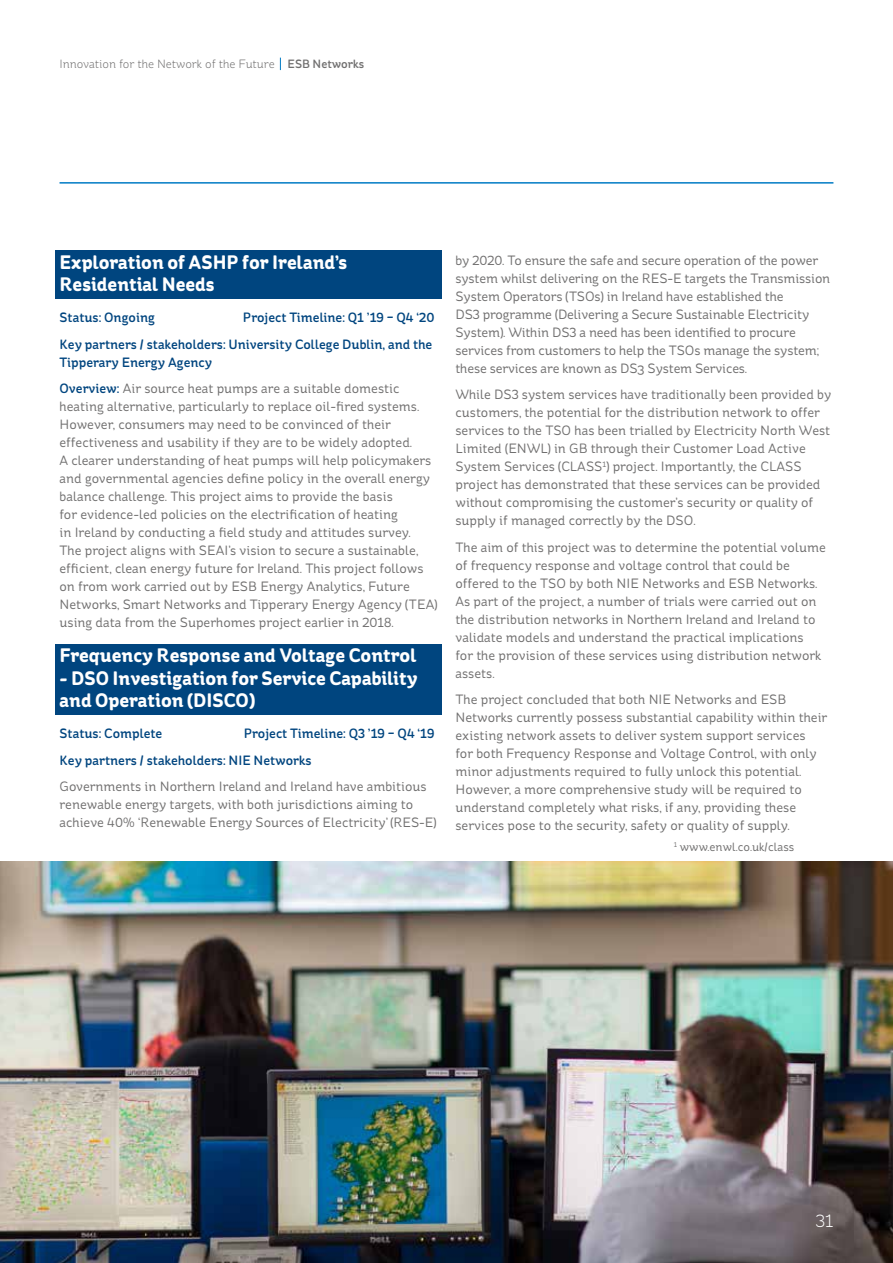
<style>
.page{position:relative;width:893px;height:1263px;background:#fff}
.page>*{position:absolute;margin:0;border:0;box-sizing:border-box;transform-origin:0 0}
.t1{font:700 19.5px/22.5px "St Ryde";color:#fff}
.t2{font:300 18px "St Ryde";color:#fff}
.t3{font:13.5px/18px "St Ryde";color:#706f6f}
.t4{font:500 13.5px/26.5px "St Ryde";color:#00457f;text-align:right}
.t5{font:300 12px "St Ryde";letter-spacing:-.005em;color:#706f6f}
.t6{font:12px "St Ryde";color:#706f6f}
.s1{font-weight:500}
.s2{font-weight:500;color:#00457f}
</style>
<div class="page">
<img style="left:0;top:861px;width:893px;height:402px">
<svg style="left:280px;top:58px;width:1px;height:12px"></svg>
<hr style="left:60px;top:182px;width:773px;height:2px;background:#007bc4">
<div style="left:55px;top:251px;width:387px;height:48px;background:#00457f"></div>
<div style="left:55px;top:644px;width:387px;height:71px;background:#00457f"></div>
<p class="t5" style="left:60px;top:57px;width:306px">Innovation for the Network of the Future <span class="s1">ESB Networks</span></p>
<h1 class="t1" style="left:60px;top:252px;width:289px">Exploration of ASHP for Ireland’s<br>Residential Needs</h1>
<p class="t4" style="left:60px;top:304px;width:97px">Status: Ongoing</p>
<p class="t4" style="left:60px;top:304px;width:377px">Project Timeline: Q1 ’19 – Q4 ‘20<br>Key partners / stakeholders: University College Dublin, and the</p>
<p class="t3" style="left:60px;top:349px;width:341px;line-height:26.5px"><span class="s2">Tipperary Energy Agency<br>Overview:</span> Air source heat pumps are a suitable domestic</p>
<p class="t3" style="left:60px;top:398px;width:379px">heating alternative, particularly to replace oil-fired systems.<br>However, consumers may need to be convinced of their effectiveness and usability if they are to be widely adopted.<br>A clearer understanding of heat pumps will help policymakers and governmental agencies define policy in the overall energy balance challenge. This project aims to provide the basis<br>for evidence-led policies on the electrification of heating<br>in Ireland by conducting a field study and attitudes survey.<br>The project aligns with SEAI’s vision to secure a sustainable, efficient, clean energy future for Ireland. This project follows on from work carried out by ESB Energy Analytics, Future Networks, Smart Networks and Tipperary Energy Agency (TEA) using data from the Superhomes project earlier in 2018.</p>
<h1 class="t1" style="left:60px;top:645px;width:358px">Frequency Response and Voltage Control</h1>
<h1 class="t1" style="left:60px;top:668px;width:360px">- DSO Investigation for Service Capability and Operation (DISCO)</h1>
<p class="t4" style="left:60px;top:720px;width:104px">Status: Complete</p>
<p class="t4" style="left:60px;top:720px;width:377px;text-align:left;text-indent:184px">Project Timeline: Q3 ’19 – Q4 ‘19<br>Key partners / stakeholders: NIE Networks</p>
<p class="t3" style="left:60px;top:778px;width:378px">Governments in Northern Ireland and Ireland have ambitious renewable energy targets, with both jurisdictions aiming to achieve 40% ‘Renewable Energy Sources of Electricity’ (RES-E)</p>
<p class="t3" style="left:455px;top:251px;width:376px">by 2020. To ensure the safe and secure operation of the power system whilst delivering on the RES-E targets the Transmission System Operators (TSOs) in Ireland have established the<br>DS3 programme (Delivering a Secure Sustainable Electricity System). Within DS3 a need has been identified to procure services from customers to help the TSOs manage the system; these services are known as DS3 System Services.</p>
<p class="t3" style="left:455px;top:386px;width:377px">While DS3 system services have traditionally been provided by customers, the potential for the distribution network to offer services to the TSO has been trialled by Electricity North West Limited (ENWL) in GB through their Customer Load Active System Services (CLASS<sup>1</sup>) project. Importantly, the CLASS project has demonstrated that these services can be provided without compromising the customer’s security or quality of supply if managed correctly by the DSO.</p>
<p class="t3" style="left:455px;top:538px;width:372px">The aim of this project was to determine the potential volume of frequency response and voltage control that could be offered to the TSO by both NIE Networks and ESB Networks.<br>As part of the project, a number of trials were carried out on the distribution networks in Northern Ireland and Ireland to validate models and understand the practical implications<br>for the provision of these services using distribution network assets.</p>
<p class="t3" style="left:455px;top:691px;width:373px">The project concluded that both NIE Networks and ESB Networks currently possess substantial capability within their existing network assets to deliver system support services<br>for both Frequency Response and Voltage Control, with only minor adjustments required to fully unlock this potential.<br>However, a more comprehensive study will be required to understand completely what risks, if any, providing these services pose to the security, safety or quality of supply.</p>
<p class="t6" style="left:674px;top:840px;width:122px"><sup>1</sup> www.enwl.co.uk/class</p>
<h2 class="t2" style="left:816px;top:1210px;width:19px">31</h2>
</div>
